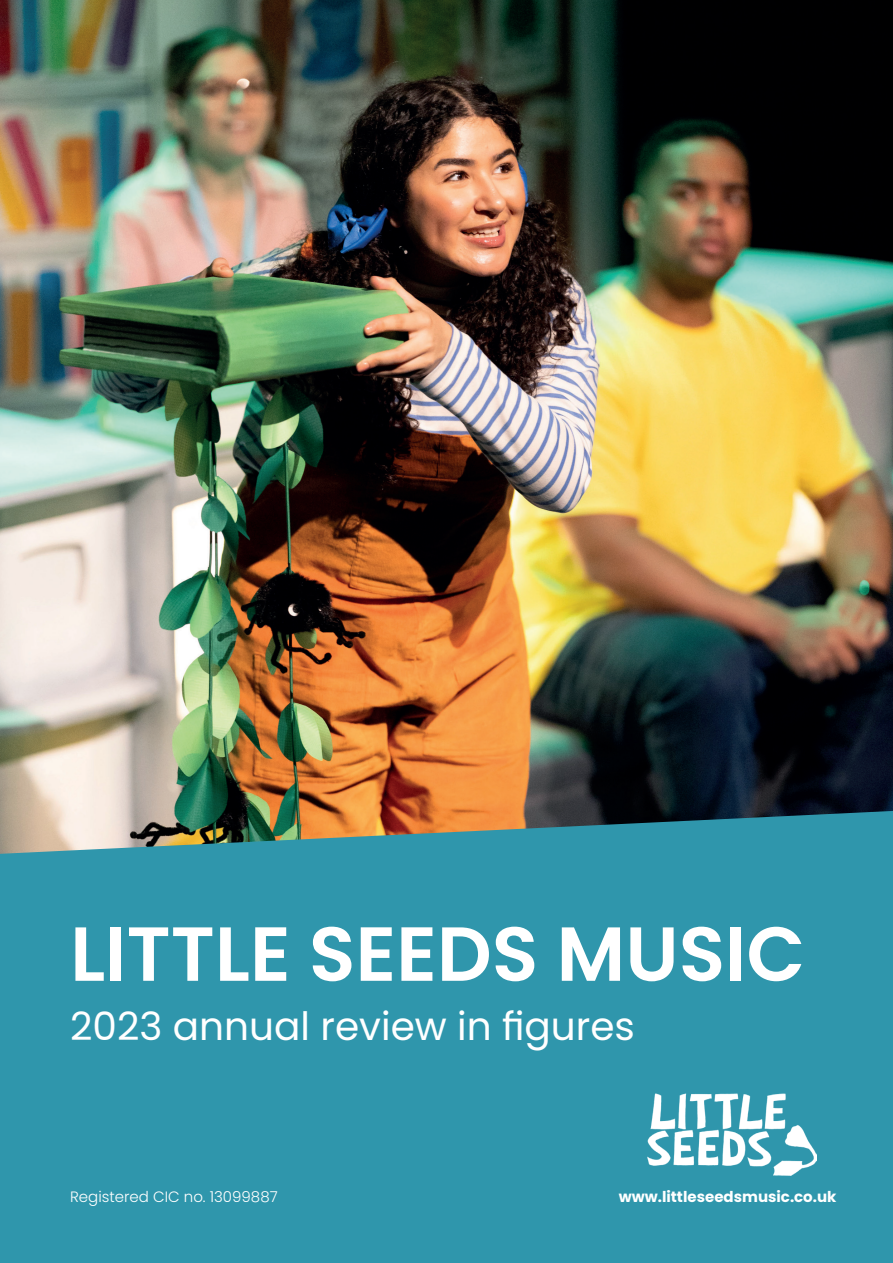
<style>
.page{position:relative;width:893px;height:1263px;background:#fff}
.page>*{position:absolute;margin:0;border:0;box-sizing:border-box;transform-origin:0 0}
.t1{font:600 76.5px "Poppins";color:#fff}
.t2{font:39px "Poppins";color:#fff}
.t3{font:700 15px "Poppins";color:#fff}
.t4{font:300 15px "Poppins";color:#fff}
</style>
<div class="page">
<img style="left:0;top:0;width:893px;height:811px">
<div style="left:0;top:811px;width:893px;height:452px;background:#2f96ac"></div>
<img style="left:647px;top:1094px;width:169px;height:82px">
<h1 class="t1" style="left:70px;top:910px;width:737px">LITTLE SEEDS MUSIC</h1>
<h2 class="t2" style="left:70px;top:1004px;width:566px">2023 annual review in figures</h2>
<p class="t4" style="left:70px;top:1188px;width:209px">Registered CIC no. 13099887</p>
<p class="t3" style="left:619px;top:1188px;width:219px">www.littleseedsmusic.co.uk</p>
</div>
